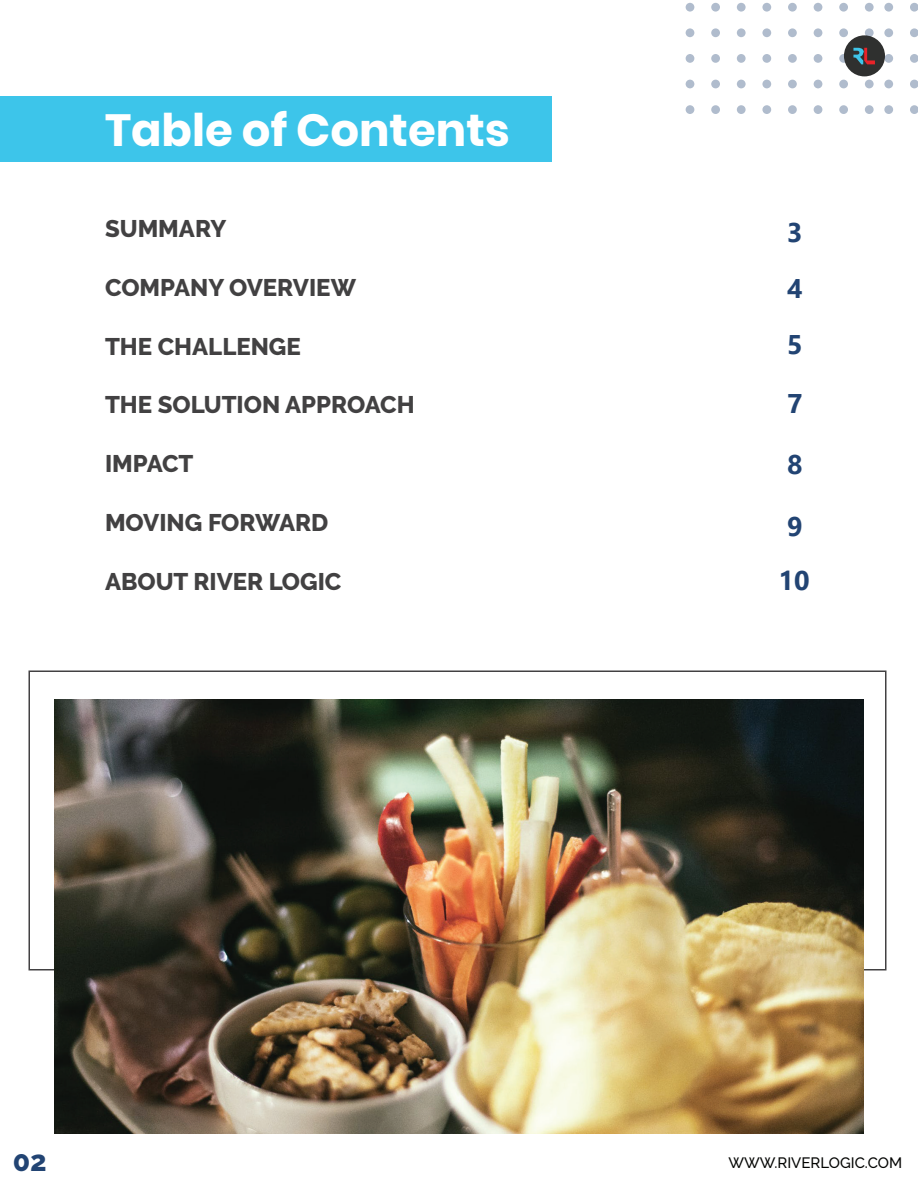
<style>
.page{position:relative;width:918px;height:1188px;background:#fff}
.page>*{position:absolute;margin:0;border:0;box-sizing:border-box;transform-origin:0 0}
.t1{font:700 45px "Poppins";color:#fff}
.t2{font:800 28.5px "Raleway";color:#224473}
.t3{font:700 27px/56.8px "Segoe UI";color:#224473;text-align:justify}
.t4{font:800 24px "Raleway";color:#424142}
.t5{font:500 15px "Raleway";color:#040503}
</style>
<div class="page">
<div style="left:910px;top:105px;width:8px;height:9px;background:#b0bccd;border-radius:50%"></div>
<svg style="left:884px;top:105px;width:9px;height:9px"></svg>
<div style="left:910px;top:80px;width:8px;height:8px;background:#b0bccd;border-radius:50%"></div>
<div style="left:884px;top:80px;width:9px;height:8px;background:#b0bccd;border-radius:50%"></div>
<div style="left:910px;top:54px;width:8px;height:9px;background:#b0bccd;border-radius:50%"></div>
<svg style="left:884px;top:54px;width:9px;height:9px"></svg>
<div style="left:910px;top:28px;width:8px;height:9px;background:#b0bccd;border-radius:50%"></div>
<svg style="left:884px;top:28px;width:9px;height:9px"></svg>
<div style="left:910px;top:3px;width:8px;height:9px;background:#b0bccd;border-radius:50%"></div>
<svg style="left:884px;top:3px;width:9px;height:9px"></svg>
<svg style="left:865px;top:105px;width:9px;height:9px"></svg>
<svg style="left:839px;top:105px;width:9px;height:9px"></svg>
<div style="left:814px;top:105px;width:8px;height:9px;background:#b0bccd;border-radius:50%"></div>
<svg style="left:788px;top:105px;width:9px;height:9px"></svg>
<svg style="left:762px;top:105px;width:9px;height:9px"></svg>
<svg style="left:737px;top:105px;width:9px;height:9px"></svg>
<svg style="left:711px;top:105px;width:9px;height:9px"></svg>
<div style="left:686px;top:105px;width:8px;height:9px;background:#b0bccd;border-radius:50%"></div>
<div style="left:865px;top:80px;width:9px;height:8px;background:#b0bccd;border-radius:50%"></div>
<div style="left:839px;top:80px;width:9px;height:8px;background:#b0bccd;border-radius:50%"></div>
<div style="left:814px;top:80px;width:8px;height:8px;background:#b0bccd;border-radius:50%"></div>
<div style="left:788px;top:80px;width:9px;height:8px;background:#b0bccd;border-radius:50%"></div>
<div style="left:762px;top:80px;width:9px;height:8px;background:#b0bccd;border-radius:50%"></div>
<div style="left:737px;top:80px;width:9px;height:8px;background:#b0bccd;border-radius:50%"></div>
<div style="left:711px;top:80px;width:9px;height:8px;background:#b0bccd;border-radius:50%"></div>
<div style="left:686px;top:80px;width:8px;height:8px;background:#b0bccd;border-radius:50%"></div>
<svg style="left:839px;top:54px;width:9px;height:9px"></svg>
<div style="left:814px;top:54px;width:8px;height:9px;background:#b0bccd;border-radius:50%"></div>
<svg style="left:788px;top:54px;width:9px;height:9px"></svg>
<svg style="left:762px;top:54px;width:9px;height:9px"></svg>
<svg style="left:737px;top:54px;width:9px;height:9px"></svg>
<svg style="left:711px;top:54px;width:9px;height:9px"></svg>
<div style="left:686px;top:54px;width:8px;height:9px;background:#b0bccd;border-radius:50%"></div>
<svg style="left:865px;top:28px;width:9px;height:9px"></svg>
<svg style="left:839px;top:28px;width:9px;height:9px"></svg>
<div style="left:814px;top:28px;width:8px;height:9px;background:#b0bccd;border-radius:50%"></div>
<svg style="left:788px;top:28px;width:9px;height:9px"></svg>
<svg style="left:762px;top:28px;width:9px;height:9px"></svg>
<svg style="left:737px;top:28px;width:9px;height:9px"></svg>
<svg style="left:711px;top:28px;width:9px;height:9px"></svg>
<div style="left:686px;top:28px;width:8px;height:9px;background:#b0bccd;border-radius:50%"></div>
<svg style="left:865px;top:3px;width:9px;height:9px"></svg>
<svg style="left:839px;top:3px;width:9px;height:9px"></svg>
<div style="left:814px;top:3px;width:8px;height:9px;background:#b0bccd;border-radius:50%"></div>
<svg style="left:788px;top:3px;width:9px;height:9px"></svg>
<svg style="left:762px;top:3px;width:9px;height:9px"></svg>
<svg style="left:737px;top:3px;width:9px;height:9px"></svg>
<svg style="left:711px;top:3px;width:9px;height:9px"></svg>
<div style="left:686px;top:3px;width:8px;height:9px;background:#b0bccd;border-radius:50%"></div>
<div style="left:0;top:96px;width:552px;height:66px;background:#3dc5ea"></div>
<div style="left:844px;top:35px;width:41px;height:41px;background:#2f302f;border-radius:50%"></div>
<svg style="left:853px;top:48px;width:22px;height:16px"></svg>
<img style="left:54px;top:699px;width:810px;height:435px">
<h1 class="t1" style="left:105px;top:104px;width:406px">Table of Contents</h1>
<p class="t4" style="left:105px;top:215px;width:123px">SUMMARY</p>
<p class="t4" style="left:105px;top:274px;width:252px">COMPANY OVERVIEW</p>
<p class="t4" style="left:105px;top:333px;width:197px">THE CHALLENGE</p>
<p class="t4" style="left:105px;top:391px;width:311px">THE SOLUTION APPROACH</p>
<p class="t4" style="left:105px;top:450px;width:90px">IMPACT</p>
<p class="t4" style="left:105px;top:509px;width:225px">MOVING FORWARD</p>
<p class="t4" style="left:105px;top:568px;width:238px">ABOUT RIVER LOGIC</p>
<p class="t3" style="left:787px;top:202px;width:17px">3<br>4<br>5<br>7</p>
<p class="t3" style="left:787px;top:434px;width:17px">8</p>
<p class="t3" style="left:778px;top:497px;width:33px;line-height:54.4px;text-align:center">9<br>10</p>
<p class="t2" style="left:13px;top:1145px;width:36px">02</p>
<p class="t5" style="left:728px;top:1154px;width:175px">WWW.RIVERLOGIC.COM</p>
</div>
